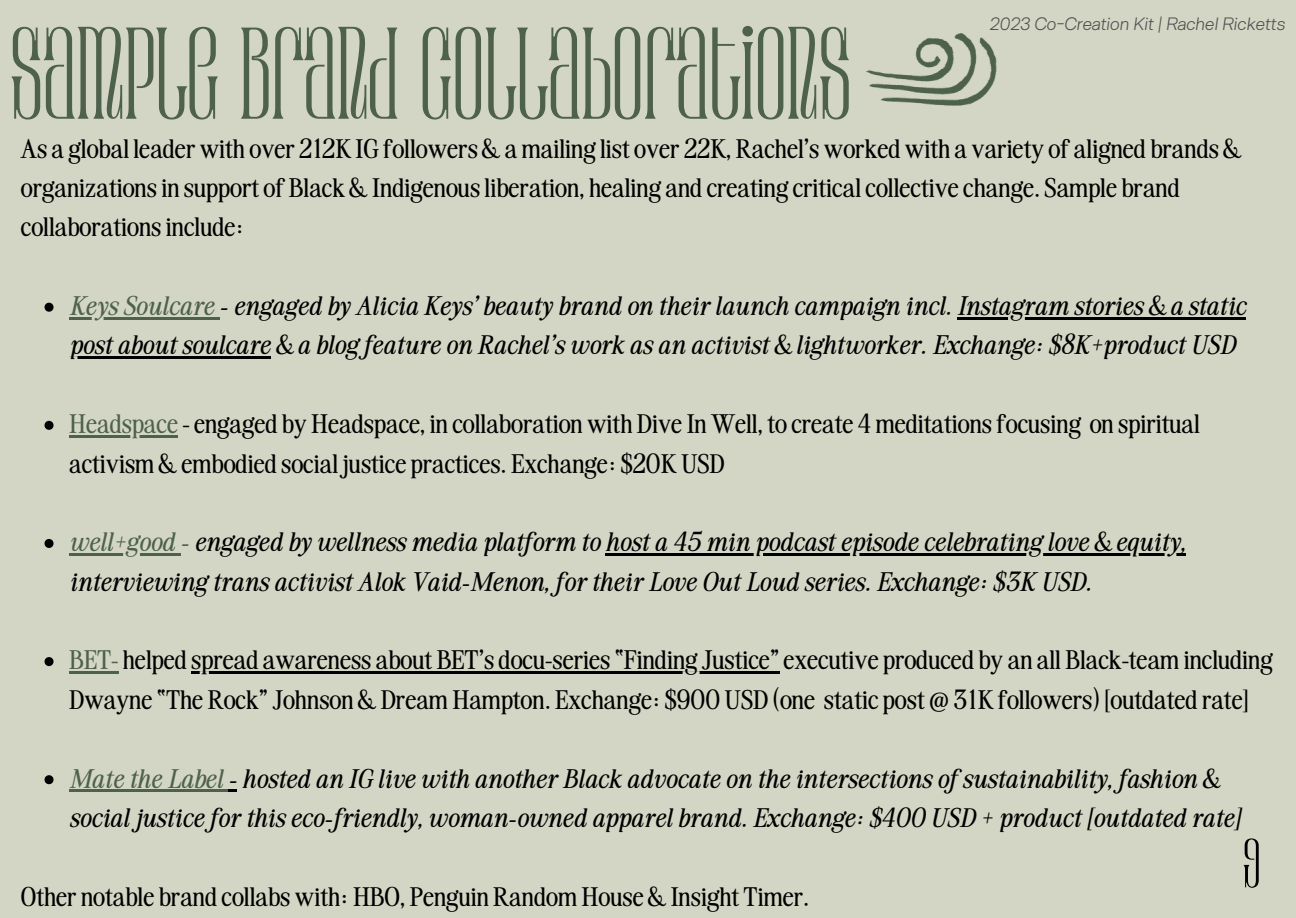
<style>
.page{position:relative;width:1296px;height:918px;background:#d3d6c4}
.page>*{position:absolute;margin:0;border:0;box-sizing:border-box;transform-origin:0 0}
.t1{font:112.8px "Ramose";color:#4e614d}
.t2{font:60px "Ramose";color:#000}
.t3{font:28.35px/39.3px "Very Vogue Text";color:#000}
.t4{font:italic 28.35px/39.3px "Very Vogue Text";color:#000}
.t5{font:italic 300 18px "Arbeit";color:#515050}
.s1{color:#4e614d}
</style>
<div class="page">
<svg style="left:45px;top:303px;width:9px;height:9px"></svg>
<hr style="left:69px;top:317px;width:150px;height:3px;background:#4e614d">
<hr style="left:957px;top:317px;width:289px;height:3px;background:#000">
<hr style="left:69px;top:357px;width:201px;height:2px;background:#000">
<svg style="left:45px;top:421px;width:9px;height:9px"></svg>
<hr style="left:69px;top:435px;width:109px;height:3px;background:#4e614d">
<svg style="left:45px;top:539px;width:9px;height:9px"></svg>
<hr style="left:69px;top:554px;width:111px;height:2px;background:#4e614d">
<hr style="left:606px;top:554px;width:580px;height:2px;background:#000">
<svg style="left:45px;top:657px;width:9px;height:9px"></svg>
<hr style="left:69px;top:672px;width:49px;height:2px;background:#4e614d">
<hr style="left:191px;top:672px;width:588px;height:2px;background:#000">
<svg style="left:45px;top:775px;width:9px;height:9px"></svg>
<hr style="left:69px;top:790px;width:159px;height:2px;background:#4e614d">
<svg style="left:228px;top:790px;width:9px;height:2px"></svg>
<img style="left:866px;top:33px;width:131px;height:73px">
<p class="t1" style="left:10px;top:6px;width:843px">SAMPLE BRAND COLLABORATIONS</p>
<p class="t5" style="left:990px;top:14px;width:297px">2023 Co-Creation Kit | Rachel Ricketts</p>
<p class="t3" style="left:21px;top:128px;width:1222px">As a global leaderwith over 212K IG followers&amp;amailing list over 22K, Rachel’sworkedwith a variety of aligned brands&amp; organizationsin support of Black&amp;Indigenousliberation, healing and creating criticalcollectivechange. Sample brand collaborationsinclude:</p>
<p class="t4" style="left:69px;top:285px;width:1178px"><span class="s1">Keys Soulcare</span> - engaged by Alicia Keys’ beauty brand on their launch campaign incl. Instagram stories &amp; a static post about soulcare &amp; a blog feature on Rachel’s work as an activist &amp; lightworker. Exchange: $8K+product USD</p>
<p class="t3" style="left:69px;top:403px;width:1132px"><span class="s1">Headspace</span>-engaged by Headspace, in collaborationwith DiveIn Well, to create 4meditationsfocusing on spiritual activism&amp;embodied social justice practices. Exchange: $20K USD</p>
<p class="t4" style="left:69px;top:521px;width:1118px"><span class="s1">well+good -</span> engaged by wellness media platform to host a 45 min podcast episode celebrating love &amp; equity, interviewing trans activist Alok Vaid-Menon, for their Love Out Loud series. Exchange: $3K USD.</p>
<p class="t3" style="left:69px;top:639px;width:1205px"><span class="s1">BET-</span> helped spread awareness about BET’s docu-series“Finding Justice”executive produced by an all Black-teamincluding<br>Dwayne“The Rock”Johnson&amp;DreamHampton. Exchange: $900 USD (one static post@31K followers) [outdated rate]</p>
<p class="t4" style="left:69px;top:758px;width:1173px"><span class="s1">Mate the Label</span> - hosted an IG live with another Black advocate on the intersections of sustainability, fashion &amp; social justicefor this eco-friendly, woman-owned apparel brand. Exchange: $400 USD + product [outdated rate]</p>
<p class="t3" style="left:21px;top:876px;width:790px">Other notable brand collabswith: HBO, Penguin RandomHouse&amp;Insight Timer.</p>
<p class="t2" style="left:1243px;top:828px;width:19px">9</p>
</div>
